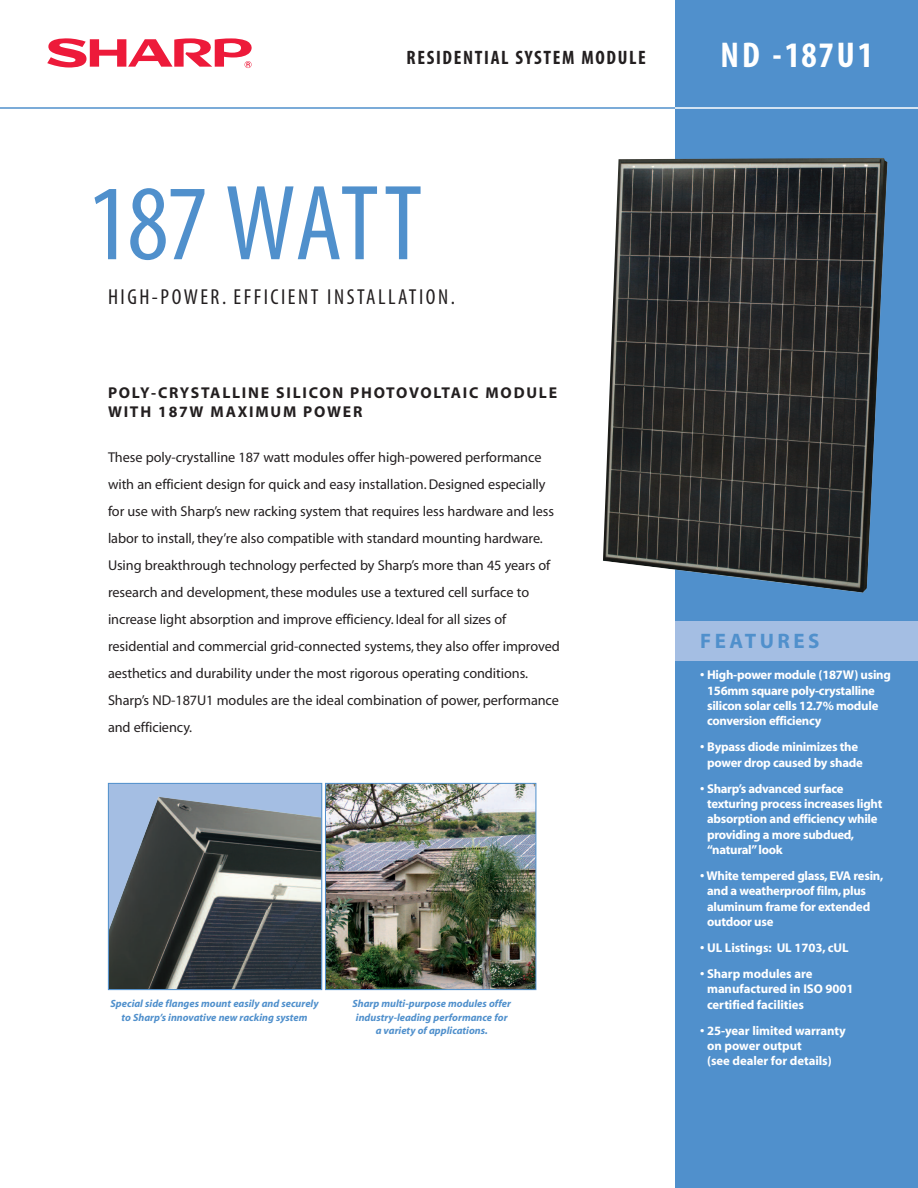
<style>
.page{position:relative;width:918px;height:1188px;background:#fff}
.page>*{position:absolute;margin:0;border:0;box-sizing:border-box;transform-origin:0 0}
.t1{font:condensed 108px "Myriad";letter-spacing:-.02em;color:#5090cc}
.t2{font:700 condensed 36px "Myriad";letter-spacing:.085em;color:#fff}
.t3{font:condensed 21.75px "Myriad";letter-spacing:.115em;color:#231f20}
.t4{font:700 21px "Myriad";letter-spacing:.165em;color:#5090cc}
.t5{font:700 condensed 19.5px "Myriad";letter-spacing:.085em;color:#231f20}
.t6{font:700 15.75px/18.9px "Myriad";letter-spacing:.11em;color:#231f20}
.t7{font:14.25px/27px "Myriad";letter-spacing:-.005em;color:#231f20}
.t8{font:700 12.75px/15.3px "Myriad";letter-spacing:-.02em;color:#fff}
.t9{font:italic 700 10.5px/13.5px "Myriad";color:#5090cc;text-align:center}
</style>
<div class="page">
<div style="left:675px;top:0;width:243px;height:1188px;background:#5090cc"></div>
<svg style="left:47px;top:38px;width:205px;height:30px"></svg>
<div style="left:675px;top:621px;width:243px;height:39px;background:#a4bee3"></div>
<hr style="left:0;top:107px;width:675px;height:2px;background:#5090cc">
<hr style="left:675px;top:107px;width:243px;height:2px;background:#fff">
<svg style="left:110px;top:785px;width:210px;height:203px;background:#5a6167"></svg>
<img style="left:110px;top:822px;width:39px;height:108px">
<div style="left:108px;top:783px;width:214px;height:207px;border:1px solid #5090cc"></div>
<img style="left:327px;top:785px;width:207px;height:203px">
<div style="left:325px;top:783px;width:211px;height:207px;border:1px solid #5090cc"></div>
<img style="left:603px;top:158px;width:284px;height:435px">
<h3 class="t5" style="left:407px;top:51px;width:241px">RESIDENTIAL SYSTEM MODULE</h3>
<h1 class="t1" style="left:88px;top:186px;width:336px">187 WATT</h1>
<h3 class="t3" style="left:108px;top:289px;width:348px">HIGH-POWER. EFFICIENT INSTALLATION.</h3>
<p class="t6" style="left:108px;top:385px;width:451px">POLY-CRYSTALLINE SILICON PHOTOVOLTAIC MODULE<br>WITH 187W MAXIMUM POWER</p>
<p class="t7" style="left:108px;top:445px;width:453px">These poly-crystalline 187 watt modules offer high-powered performance with an efficient design for quick and easy installation. Designed especially for use with Sharp’s new racking system that requires less hardware and less labor to install, they’re also compatible with standard mounting hardware.<br>Using breakthrough technology perfected by Sharp’s more than 45 years of research and development, these modules use a textured cell surface to increase light absorption and improve efficiency. Ideal for all sizes of residential and commercial grid-connected systems, they also offer improved aesthetics and durability under the most rigorous operating conditions.<br>Sharp’s ND-187U1 modules are the ideal combination of power, performance and efficiency.</p>
<p class="t9" style="left:111px;top:998px;width:210px">Special side flanges mount easily and securely to Sharp’s innovative new racking system</p>
<p class="t9" style="left:353px;top:998px;width:160px">Sharp multi-purpose modules offer industry-leading performance for a variety of applications.</p>
<h2 class="t2" style="left:721px;top:43px;width:154px">ND -187U1</h2>
<h3 class="t4" style="left:700px;top:633px;width:121px">FEATURES</h3>
<p class="t8" style="left:707px;top:668px;width:185px;text-indent:-7px">• High-power module (187W) using<br>156mm square poly-crystalline silicon solar cells 12.7% module conversion efficiency</p>
<p class="t8" style="left:700px;top:740px;width:164px;text-align:center">• Bypass diode minimizes the power drop caused by shade</p>
<p class="t8" style="left:707px;top:782px;width:177px;text-indent:-7px">• Sharp’s advanced surface texturing process increases light absorption and efficiency while providing a more subdued, “natural” look</p>
<p class="t8" style="left:707px;top:869px;width:178px;text-indent:-7px">• White tempered glass, EVA resin, and a weatherproof film, plus aluminum frame for extended outdoor use</p>
<p class="t8" style="left:700px;top:941px;width:150px">• UL Listings: UL 1703, cUL</p>
<p class="t8" style="left:707px;top:967px;width:148px;text-indent:-7px">• Sharp modules are manufactured in ISO 9001 certified facilities</p>
<p class="t8" style="left:707px;top:1024px;width:140px;text-indent:-7px">• 25-year limited warranty on power output<br>(see dealer for details)</p>
</div>
